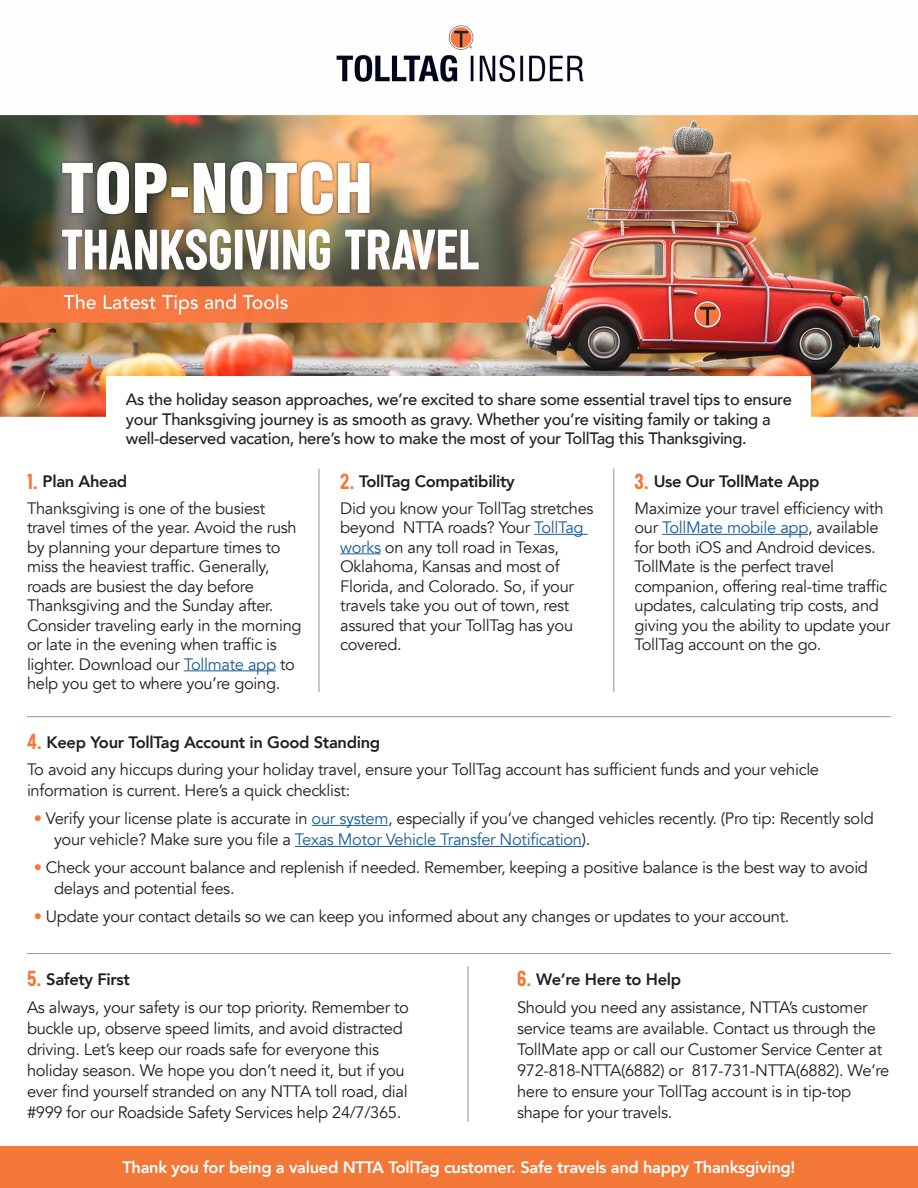
<style>
.page{position:relative;width:918px;height:1188px;background:#fff}
.page>*{position:absolute;margin:0;border:0;box-sizing:border-box;transform-origin:0 0}
.t1{font:16.5px/19.5px "Avenir";letter-spacing:-.02em;color:#231f20}
.t2{font:500 16.5px/19.5px "Avenir";letter-spacing:-.02em;color:#231f20}
.t3{font:800 16.5px "Avenir";letter-spacing:-.02em;color:#231f20}
.t4{font:800 16.5px "Avenir";letter-spacing:-.02em;color:#fff}
.s1{font-family:"Sugo Pro Classic";font-weight:400;font-size:22.5px;color:#f37736}
.s2{color:#175d9e}
.s3{color:#f37736}
</style>
<div class="page">
<img style="left:1px;top:25px;width:916px;height:392px">
<div style="left:107px;top:377px;width:704px;height:124px;background:#fff"></div>
<div style="left:0;top:1146px;width:918px;height:42px;background:#f37736"></div>
<hr style="left:312px;top:825px;width:76px;height:1px;background:#175d9e">
<hr style="left:295px;top:846px;width:287px;height:1px;background:#175d9e">
<hr style="left:184px;top:670px;width:92px;height:1px;background:#175d9e">
<hr style="left:534px;top:534px;width:54px;height:1px;background:#175d9e">
<hr style="left:340px;top:553px;width:41px;height:1px;background:#175d9e">
<hr style="left:662px;top:534px;width:146px;height:1px;background:#175d9e">
<hr style="left:319px;top:469px;width:1px;height:223px;background:#939598">
<hr style="left:468px;top:966px;width:1px;height:156px;background:#939598">
<hr style="left:613px;top:469px;width:1px;height:223px;background:#939598">
<hr style="left:27px;top:716px;width:864px;height:1px;background:#939598">
<hr style="left:27px;top:953px;width:864px;height:1px;background:#939598">
<p class="t2" style="left:126px;top:389px;width:668px">As the holiday season approaches, we’re excited to share some essential travel tips to ensure your Thanksgiving journey is as smooth as gravy. Whether you’re visiting family or taking a well-deserved vacation, here’s how to make the most of your TollTag this Thanksgiving.</p>
<p class="t3" style="left:27px;top:469px;width:102px"><span class="s1">1.</span> Plan Ahead</p>
<p class="t1" style="left:27px;top:498px;width:276px">Thanksgiving is one of the busiest travel times of the year. Avoid the rush by planning your departure times to miss the heaviest traffic. Generally, roads are busiest the day before Thanksgiving and the Sunday after.<br>Consider traveling early in the morning or late in the evening when traffic is lighter. Download our <span class="s2">Tollmate app</span> to help you get to where you’re going.</p>
<p class="t3" style="left:340px;top:469px;width:176px"><span class="s1">2.</span> TollTag Compatibility</p>
<p class="t1" style="left:340px;top:498px;width:255px">Did you know your TollTag stretches beyond NTTA roads? Your <span class="s2">TollTag works</span> on any toll road in Texas,<br>Oklahoma, Kansas and most of<br>Florida, and Colorado. So, if your travels take you out of town, rest assured that your TollTag has you covered.</p>
<p class="t3" style="left:634px;top:469px;width:186px"><span class="s1">3.</span> Use Our TollMate App</p>
<p class="t1" style="left:634px;top:498px;width:257px">Maximize your travel efficiency with our <span class="s2">TollMate mobile app</span>, available for both iOS and Android devices.<br>TollMate is the perfect travel companion, offering real-time traffic updates, calculating trip costs, and giving you the ability to update your TollTag account on the go.</p>
<p class="t3" style="left:27px;top:729px;width:355px"><span class="s1">4.</span> Keep Your TollTag Account in Good Standing</p>
<p class="t1" style="left:27px;top:760px;width:794px;line-height:21px">To avoid any hiccups during your holiday travel, ensure your TollTag account has sufficient funds and your vehicle information is current. Here’s a quick checklist:</p>
<p class="t1" style="left:54px;top:808px;width:821px;line-height:21px;text-indent:-20px"><span class="s3">•</span> Verify your license plate is accurate in <span class="s2">our system</span>, especially if you’ve changed vehicles recently. (Pro tip: Recently sold your vehicle? Make sure you file a <span class="s2">Texas Motor Vehicle Transfer Notification</span>).</p>
<p class="t1" style="left:54px;top:857px;width:816px;line-height:21px;text-indent:-20px"><span class="s3">•</span> Check your account balance and replenish if needed. Remember, keeping a positive balance is the best way to avoid delays and potential fees.</p>
<p class="t1" style="left:34px;top:907px;width:757px"><span class="s3">•</span> Update your contact details so we can keep you informed about any changes or updates to your account.</p>
<p class="t3" style="left:27px;top:966px;width:104px"><span class="s1">5.</span> Safety First</p>
<p class="t1" style="left:27px;top:997px;width:384px;line-height:21px">As always, your safety is our top priority. Remember to buckle up, observe speed limits, and avoid distracted driving. Let’s keep our roads safe for everyone this holiday season. We hope you don’t need it, but if you ever find yourself stranded on any NTTA toll road, dial #999 for our Roadside Safety Services help 24/7/365.</p>
<p class="t3" style="left:517px;top:966px;width:166px"><span class="s1">6.</span> We’re Here to Help</p>
<p class="t1" style="left:517px;top:997px;width:374px;line-height:21px">Should you need any assistance, NTTA’s customer service teams are available. Contact us through the TollMate app or call our Customer Service Center at 972-818-NTTA(6882) or 817-731-NTTA(6882). We’re here to ensure your TollTag account is in tip-top shape for your travels.</p>
<p class="t4" style="left:122px;top:1154px;width:675px">Thank you for being a valued NTTA TollTag customer. Safe travels and happy Thanksgiving!</p>
</div>
